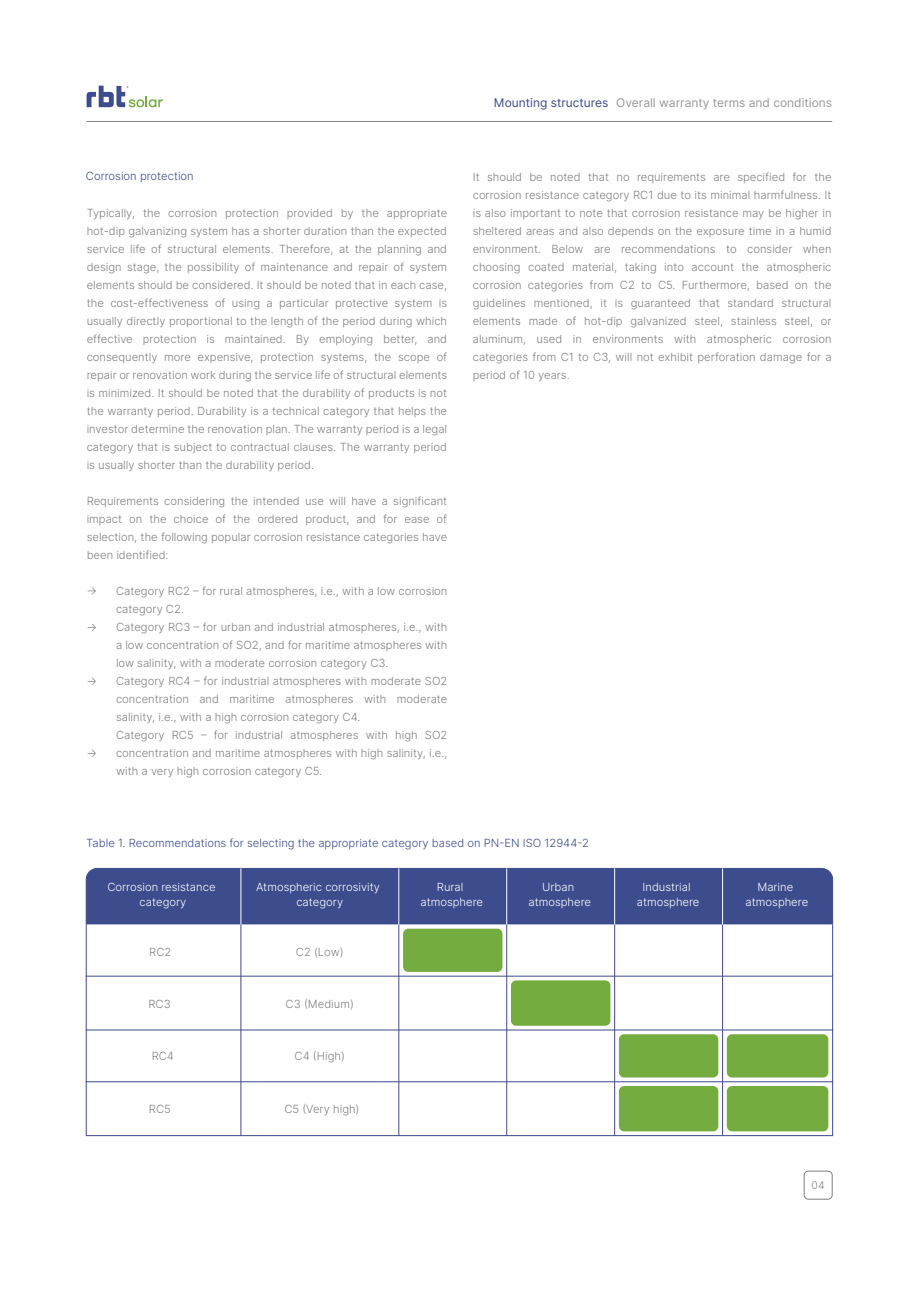
<style>
.page{position:relative;width:919px;height:1289px;background:#fff}
.page>*{position:absolute;margin:0;border:0;box-sizing:border-box;transform-origin:0 0}
.t1{font:12px "Inter";color:#999}
.t2{font:300 11.25px/18px "Inter";color:#808080;text-align:justify}
.t3{font:300 11.25px/15px "Inter";color:#fff;text-align:center}
.t4{font:300 11.25px "Inter";color:#3c4c8d}
.t5{font:300 10.5px "Inter";color:#808080}
.s1{color:#3c4c8d}
</style>
<div class="page">
<svg style="left:87px;top:86px;width:76px;height:21px"></svg>
<hr style="left:87px;top:121px;width:745px;height:1px;background:#858585">
<div style="left:803px;top:1170px;width:29px;height:29px;border:1px solid #808080;border-radius:4px"></div>
<div style="left:86px;top:868px;width:746px;height:56px;background:#3c4c8d"></div>
<div style="left:86px;top:1081px;width:746px;height:54px;border:1px solid #3c4c8d"></div>
<hr style="left:241px;top:924px;width:1px;height:211px;background:#3c4c8d">
<hr style="left:398px;top:924px;width:1px;height:211px;background:#3c4c8d">
<hr style="left:506px;top:924px;width:1px;height:211px;background:#3c4c8d">
<hr style="left:614px;top:924px;width:1px;height:211px;background:#3c4c8d">
<hr style="left:722px;top:924px;width:1px;height:211px;background:#3c4c8d">
<hr style="left:241px;top:868px;width:1px;height:56px;background:#fff">
<hr style="left:398px;top:868px;width:1px;height:56px;background:#fff">
<hr style="left:506px;top:868px;width:1px;height:56px;background:#fff">
<hr style="left:614px;top:868px;width:1px;height:56px;background:#fff">
<hr style="left:722px;top:868px;width:1px;height:56px;background:#fff">
<div style="left:403px;top:928px;width:99px;height:43px;background:#75ac40;border-radius:5px"></div>
<div style="left:511px;top:980px;width:99px;height:45px;background:#75ac40;border-radius:5px"></div>
<div style="left:619px;top:1034px;width:99px;height:43px;background:#75ac40;border-radius:5px"></div>
<div style="left:726px;top:1034px;width:102px;height:43px;background:#75ac40;border-radius:5px"></div>
<div style="left:619px;top:1085px;width:99px;height:46px;background:#75ac40;border-radius:5px"></div>
<div style="left:726px;top:1085px;width:102px;height:46px;background:#75ac40;border-radius:5px"></div>
<p class="t4" style="left:86px;top:168px;width:109px">Corrosion protection</p>
<p class="t2" style="left:87px;top:203px;width:362px">Typically, the corrosion protection provided by the appropriate hot-dip galvanizing system has a shorter duration than the expected service life of structural elements. Therefore, at the planning and design stage, the possibility of maintenance and repair of system elements should be considered. It should be noted that in each case, the cost-effectiveness of using a particular protective system is usually directly proportional to the length of the period during which effective protection is maintained. By employing better, and consequently more expensive, protection systems, the scope of repair or renovation work during the service life of structural elements is minimized. It should be noted that the durability of products is not the warranty period. Durability is a technical category that helps the investor determine the renovation plan. The warranty period is a legal category that is subject to contractual clauses. The warranty period is usually shorter than the durability period.</p>
<p class="t2" style="left:87px;top:491px;width:362px">Requirements considering the intended use will have a significant impact on the choice of the ordered product, and for ease of selection, the following popular corrosion resistance categories have been identified:</p>
<p class="t2" style="left:86px;top:581px;width:12px">→</p>
<p class="t2" style="left:86px;top:617px;width:12px">→</p>
<p class="t2" style="left:86px;top:671px;width:12px">→</p>
<p class="t2" style="left:86px;top:743px;width:12px">→</p>
<p class="t2" style="left:116px;top:581px;width:333px;text-align:left">Category RC2 – for rural atmospheres, i.e., with a low corrosion category C2.<br>Category RC3 – for urban and industrial atmospheres, i.e., with a low concentration of SO2, and for maritime atmospheres with low salinity, with a moderate corrosion category C3.<br>Category RC4 – for industrial atmospheres with moderate SO2 concentration and maritime atmospheres with moderate salinity, i.e., with a high corrosion category C4.<br>Category RC5 – for industrial atmospheres with high SO2 concentration and maritime atmospheres with high salinity, i.e., with a very high corrosion category C5.</p>
<p class="t1" style="left:494px;top:94px;width:340px"><span class="s1">Mounting structures</span> Overall warranty terms and conditions</p>
<p class="t2" style="left:472px;top:168px;width:360px">It should be noted that no requirements are specified for the corrosion resistance category RC1 due to its minimal harmfulness. It is also important to note that corrosion resistance may be higher in sheltered areas and also depends on the exposure time in a humid environment. Below are recommendations to consider when choosing coated material, taking into account the atmospheric corrosion categories from C2 to C5. Furthermore, based on the guidelines mentioned, it is guaranteed that standard structural elements made of hot-dip galvanized steel, stainless steel, or aluminum, used in environments with atmospheric corrosion categories from C1 to C3, will not exhibit perforation damage for a period of 10 years.</p>
<p class="t4" style="left:86px;top:834px;width:504px">Table 1. Recommendations for selecting the appropriate category based on PN-EN ISO 12944-2</p>
<p class="t3" style="left:107px;top:879px;width:110px">Corrosion resistance category</p>
<p class="t3" style="left:256px;top:879px;width:125px">Atmospheric corrosivity category</p>
<p class="t3" style="left:420px;top:879px;width:64px">Rural atmosphere</p>
<p class="t3" style="left:528px;top:879px;width:64px">Urban atmosphere</p>
<p class="t3" style="left:637px;top:879px;width:64px">Industrial atmosphere</p>
<p class="t3" style="left:745px;top:879px;width:64px">Marine atmosphere</p>
<p class="t2" style="left:149px;top:942px;width:24px">RC2</p>
<p class="t2" style="left:296px;top:942px;width:49px">C2 (Low)</p>
<p class="t2" style="left:148px;top:994px;width:24px">RC3</p>
<p class="t2" style="left:285px;top:994px;width:70px">C3 (Medium)</p>
<p class="t2" style="left:152px;top:1046px;width:24px">RC4</p>
<p class="t2" style="left:294px;top:1046px;width:52px">C4 (High)</p>
<p class="t2" style="left:149px;top:1099px;width:23px">RC5</p>
<p class="t2" style="left:284px;top:1099px;width:77px">C5 (Very high)</p>
<p class="t5" style="left:811px;top:1177px;width:15px">04</p>
</div>
